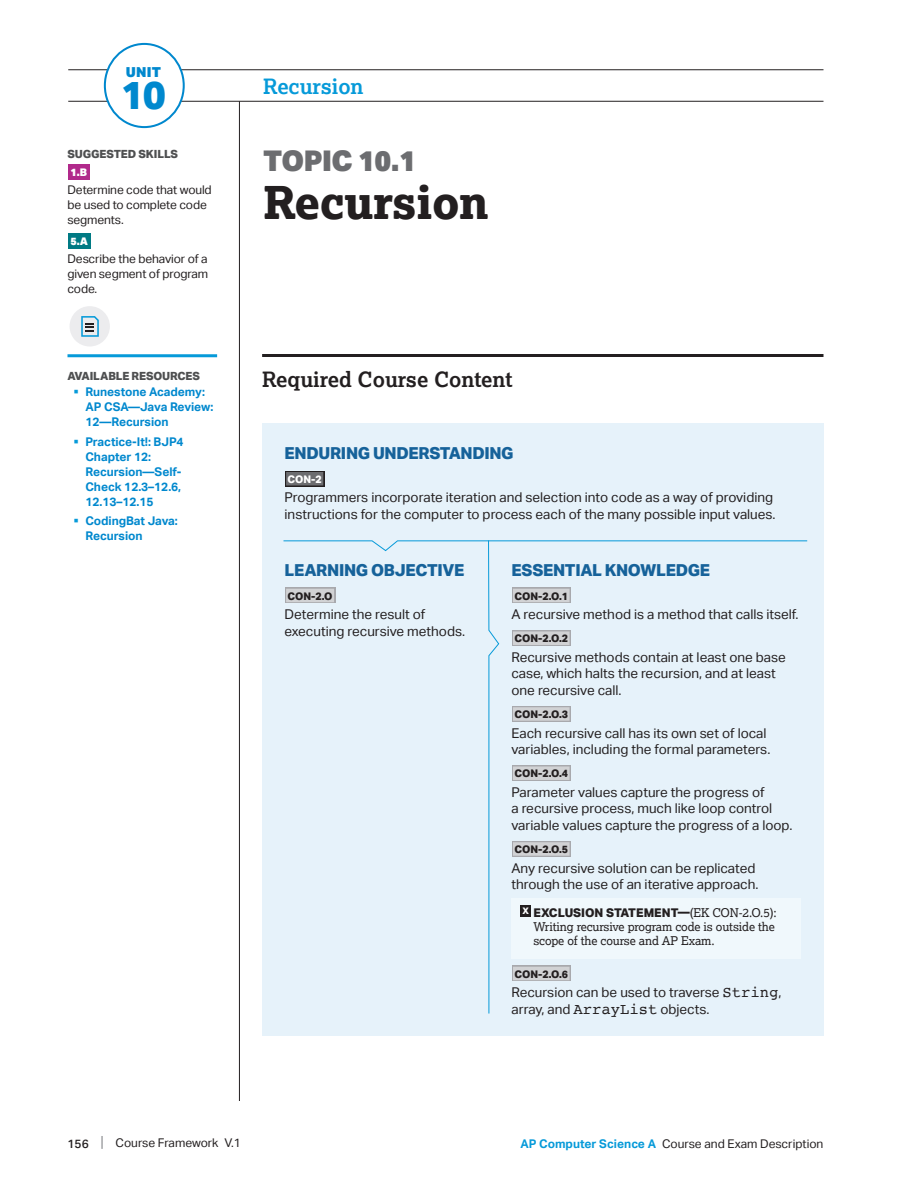
<style>
.page{position:relative;width:918px;height:1188px;background:#fff}
.page>*{position:absolute;margin:0;border:0;box-sizing:border-box;transform-origin:0 0}
.t1{font:800 45px "Lexia";letter-spacing:-.01em;color:#231f20}
.t2{font:800 39.3px "Aktiv Grotesk";color:#0088ce}
.t3{font:900 28.5px "Aktiv Grotesk";letter-spacing:-.02em;color:#6c6d70}
.t4{font:700 21px "Lexia";color:#231f20}
.t5{font:700 21px "Lexia";color:#069ad9}
.t6{font:800 16.5px "Aktiv Grotesk";letter-spacing:-.02em;color:#16629a}
.t7{font:900 13.8px "Aktiv Grotesk";color:#0088ce}
.t8{font:13.5px/16.5px "Aktiv Grotesk";color:#231f20}
.t9{font:12px/15px "Aktiv Grotesk";letter-spacing:-.01em;color:#231f20}
.t10{font:700 12px/15px "Aktiv Grotesk";letter-spacing:-.005em;color:#0088ce}
.t11{font:12px/14.2px "Lexia";letter-spacing:-.01em;color:#231f20}
.t12{font:800 12px "Aktiv Grotesk";color:#231f20}
.t13{font:800 11.25px "Aktiv Grotesk";letter-spacing:-.01em;color:#4e4f50}
.t14{font:800 10.5px "Aktiv Grotesk";color:#231f20}
.t15{font:900 10.5px "Aktiv Grotesk";color:#fff}
.t16{font:800 10.5px "Aktiv Grotesk";color:#fff}
.s1{color:#069ad9}
.s2{font-family:"Lexia";font-weight:400}
.s3{font-family:"Courier";font-size:15.6px}
.s4{font-weight:500}
.s5{font-size:15px;color:#808285}
.s6{font-weight:700;color:#069ad9}
</style>
<div class="page">
<hr style="left:68px;top:69px;width:756px;height:1px;background:#231f20">
<hr style="left:68px;top:101px;width:756px;height:1px;background:#231f20">
<div style="left:105px;top:44px;width:79px;height:83px;background:#fff;border-radius:50%"></div>
<div style="left:104px;top:43px;width:81px;height:85px;border:2px solid #0088ce;border-radius:50%"></div>
<hr style="left:239px;top:101px;width:1px;height:1000px;background:#231f20">
<hr style="left:262px;top:354px;width:562px;height:3px;background:#231f20">
<hr style="left:68px;top:354px;width:149px;height:3px;background:#069ad9">
<div style="left:70px;top:306px;width:40px;height:41px;background:#ececee;border-radius:50%"></div>
<svg style="left:81px;top:316px;width:18px;height:21px"></svg>
<div style="left:68px;top:164px;width:22px;height:15px;background:#b1298b"></div>
<div style="left:68px;top:233px;width:23px;height:15px;background:#007a84"></div>
<div style="left:262px;top:540px;width:227px;height:496px;background:#e6f2fa"></div>
<div style="left:489px;top:540px;width:335px;height:496px;background:#e6f2fa"></div>
<div style="left:262px;top:423px;width:562px;height:118px;background:#e6f2fa"></div>
<div style="left:285px;top:471px;width:39px;height:16px;background:#474547"></div>
<div style="left:286px;top:472px;width:37px;height:13px;background:#6c6d70"></div>
<svg style="left:283px;top:540px;width:525px;height:474px"></svg>
<p class="t7" style="left:126px;top:63px;width:37px">UNIT</p>
<h2 class="t2" style="left:121px;top:70px;width:47px">10</h2>
<p class="t13" style="left:68px;top:146px;width:112px">SUGGESTED SKILLS</p>
<p class="t15" style="left:70px;top:165px;width:18px">1.B</p>
<p class="t9" style="left:68px;top:182px;width:146px">Determine code that would be used to complete code segments.</p>
<p class="t15" style="left:70px;top:234px;width:19px">5.A</p>
<p class="t9" style="left:68px;top:251px;width:142px;text-align:justify">Describe the behavior of a given segment of program code.</p>
<p class="t13" style="left:68px;top:369px;width:134px">AVAILABLE RESOURCES</p>
<p class="t10" style="left:85px;top:385px;width:129px;text-indent:-12px"><span class="s1">▪</span> Runestone Academy:<br>AP CSA—Java Review:<br>12—Recursion</p>
<p class="t10" style="left:85px;top:434px;width:100px;text-indent:-12px"><span class="s1">▪</span> Practice-It!: BJP4<br>Chapter 12:<br>Recursion—Self-<br>Check 12.3–12.6,<br>12.13–12.15</p>
<p class="t10" style="left:85px;top:514px;width:94px;text-indent:-12px"><span class="s1">▪</span> CodingBat Java:<br>Recursion</p>
<h3 class="t5" style="left:263px;top:73px;width:102px">Recursion</h3>
<h3 class="t3" style="left:263px;top:143px;width:154px">TOPIC 10.1</h3>
<h1 class="t1" style="left:263px;top:174px;width:227px">Recursion</h1>
<h3 class="t4" style="left:262px;top:366px;width:252px">Required Course Content</h3>
<p class="t6" style="left:285px;top:442px;width:231px">ENDURING UNDERSTANDING</p>
<p class="t16" style="left:288px;top:472px;width:36px">CON-2</p>
<p class="t8" style="left:285px;top:489px;width:493px">Programmers incorporate iteration and selection into code as a way of providing instructions for the computer to process each of the many possible input values.</p>
<p class="t6" style="left:285px;top:560px;width:181px">LEARNING OBJECTIVE</p>
<p class="t14" style="left:288px;top:589px;width:46px">CON-2.O</p>
<p class="t8" style="left:285px;top:606px;width:182px">Determine the result of executing recursive methods.</p>
<p class="t6" style="left:512px;top:560px;width:200px">ESSENTIAL KNOWLEDGE</p>
<p class="t14" style="left:514px;top:589px;width:55px">CON-2.O.1</p>
<p class="t8" style="left:512px;top:606px;width:289px">A recursive method is a method that calls itself.</p>
<p class="t14" style="left:514px;top:632px;width:55px">CON-2.O.2</p>
<p class="t8" style="left:512px;top:649px;width:276px">Recursive methods contain at least one base case, which halts the recursion, and at least one recursive call.</p>
<p class="t14" style="left:514px;top:708px;width:55px">CON-2.O.3</p>
<p class="t8" style="left:512px;top:725px;width:260px">Each recursive call has its own set of local variables, including the formal parameters.</p>
<p class="t14" style="left:514px;top:767px;width:55px">CON-2.O.4</p>
<p class="t8" style="left:512px;top:784px;width:282px">Parameter values capture the progress of<br>a recursive process, much like loop control variable values capture the progress of a loop.</p>
<p class="t14" style="left:514px;top:843px;width:55px">CON-2.O.5</p>
<p class="t8" style="left:512px;top:860px;width:249px">Any recursive solution can be replicated through the use of an iterative approach.</p>
<p class="t12" style="left:522px;top:905px;width:256px"><sup>X</sup> EXCLUSION STATEMENT—<span class="s2">(EK CON-2.O.5):</span></p>
<p class="t11" style="left:533px;top:919px;width:243px">Writing recursive program code is outside the scope of the course and AP Exam.</p>
<p class="t14" style="left:514px;top:967px;width:55px">CON-2.O.6</p>
<p class="t8" style="left:512px;top:984px;width:271px">Recursion can be used to traverse <span class="s3">String</span>, array, and <span class="s3">ArrayList</span> objects.</p>
<p class="t9" style="left:68px;top:1136px;width:175px"><span class="s4">156</span> <span class="s5">|</span> Course Framework V.1</p>
<p class="t9" style="left:520px;top:1136px;width:305px"><span class="s6">AP Computer Science A</span> Course and Exam Description</p>
</div>
